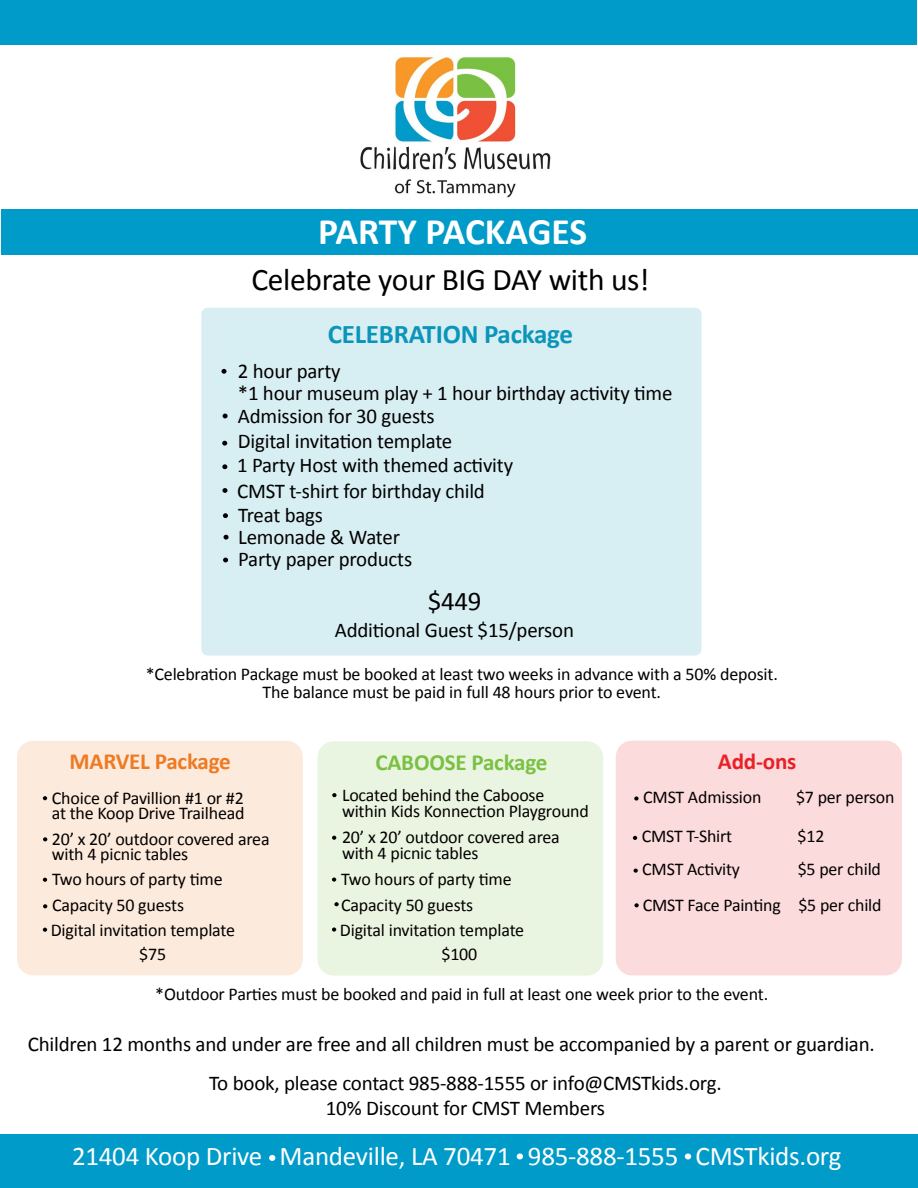
<style>
.page{position:relative;width:918px;height:1188px;background:#fff}
.page>*{position:absolute;margin:0;border:0;box-sizing:border-box;transform-origin:0 0}
.t1{font:700 37.5px "Calibri";letter-spacing:-.01em;color:#fff}
.t2{font:31.5px "Calibri";letter-spacing:-.01em;color:#020000}
.t3{font:27px "Calibri";letter-spacing:-.01em;color:#fff}
.t4{font:700 27px "Calibri";letter-spacing:-.01em;color:#0b95b8}
.t5{font:27px "Calibri";color:#020000}
.t6{font:700 23.1px "Calibri";letter-spacing:-.01em;color:#7ac143}
.t7{font:700 23.1px "Calibri";letter-spacing:-.01em;color:#ee7a23}
.t8{font:700 23.1px "Calibri";letter-spacing:-.01em;color:#e82128}
.t9{font:21px/22.5px "Calibri";letter-spacing:-.01em;color:#020000}
.t10{font:21px/25.2px "Calibri";letter-spacing:-.01em;color:#000;text-align:center}
.t11{font:21px/25.3px "Calibri";letter-spacing:-.01em;color:#010101}
.t12{font:18px/15.5px "Calibri";letter-spacing:-.01em;color:#020000}
.t13{font:18px/18px "Calibri";letter-spacing:-.01em;color:#010101;text-align:center}
</style>
<div class="page">
<img style="left:360px;top:55px;width:191px;height:143px">
<div style="left:0;top:0;width:916px;height:45px;background:#009bc9"></div>
<div style="left:1px;top:209px;width:917px;height:45px;background:#009bc9"></div>
<div style="left:0;top:1135px;width:918px;height:53px;background:#009bc9"></div>
<div style="left:616px;top:741px;width:286px;height:234px;background:#fbdbdc"></div>
<svg style="left:633px;top:836px;width:4px;height:4px"></svg>
<svg style="left:634px;top:869px;width:4px;height:4px"></svg>
<svg style="left:634px;top:903px;width:5px;height:4px"></svg>
<svg style="left:634px;top:796px;width:5px;height:5px"></svg>
<div style="left:17px;top:741px;width:286px;height:234px;background:#fceadc"></div>
<svg style="left:43px;top:796px;width:4px;height:4px"></svg>
<svg style="left:43px;top:837px;width:4px;height:4px"></svg>
<svg style="left:43px;top:878px;width:4px;height:4px"></svg>
<svg style="left:43px;top:928px;width:4px;height:4px"></svg>
<svg style="left:43px;top:904px;width:4px;height:4px"></svg>
<div style="left:317px;top:741px;width:286px;height:235px;background:#eaf5e1"></div>
<svg style="left:332px;top:878px;width:4px;height:4px"></svg>
<svg style="left:332px;top:927px;width:4px;height:5px"></svg>
<svg style="left:334px;top:902px;width:5px;height:4px"></svg>
<svg style="left:332px;top:793px;width:5px;height:4px"></svg>
<svg style="left:332px;top:836px;width:4px;height:4px"></svg>
<div style="left:201px;top:308px;width:501px;height:348px;background:#d7eef3"></div>
<svg style="left:223px;top:414px;width:5px;height:4px"></svg>
<svg style="left:222px;top:464px;width:5px;height:5px"></svg>
<svg style="left:222px;top:488px;width:5px;height:5px"></svg>
<svg style="left:222px;top:441px;width:5px;height:5px"></svg>
<svg style="left:685px;top:1153px;width:6px;height:6px"></svg>
<svg style="left:517px;top:1153px;width:6px;height:6px"></svg>
<svg style="left:269px;top:1155px;width:6px;height:6px"></svg>
<svg style="left:223px;top:513px;width:5px;height:5px"></svg>
<svg style="left:223px;top:558px;width:5px;height:4px"></svg>
<svg style="left:224px;top:535px;width:5px;height:5px"></svg>
<svg style="left:221px;top:369px;width:6px;height:5px"></svg>
<h1 class="t1" style="left:318px;top:208px;width:271px">PARTY PACKAGES</h1>
<h2 class="t2" style="left:251px;top:260px;width:400px">Celebrate your BIG DAY with us!</h2>
<h3 class="t4" style="left:328px;top:317px;width:247px">CELEBRATION Package</h3>
<p class="t9" style="left:238px;top:360px;width:436px">2 hour party<br>*1 hour museum play + 1 hour birthday activity time<br>Admission for 30 guests</p>
<p class="t11" style="left:237px;top:453px;width:278px">1 Party Host with themed activity<br>CMST t-shirt for birthday child</p>
<p class="t9" style="left:238px;top:504px;width:176px;line-height:21.8px">Treat bags<br>Lemonade &amp; Water<br>Party paper products</p>
<h3 class="t5" style="left:428px;top:584px;width:55px">$449</h3>
<p class="t9" style="left:335px;top:618px;width:241px">Additional Guest $15/person</p>
<p class="t9" style="left:238px;top:430px;width:216px">Digital invitation template</p>
<p class="t13" style="left:146px;top:665px;width:634px">*Celebration Package must be booked at least two weeks in advance with a 50% deposit.<br>The balance must be paid in full 48 hours prior to event.</p>
<p class="t7" style="left:70px;top:747px;width:163px">MARVEL Package</p>
<p class="t12" style="left:52px;top:790px;width:194px">Choice of Pavillion #1 or #2 at the Koop Drive Trailhead</p>
<p class="t6" style="left:376px;top:748px;width:173px">CABOOSE Package</p>
<p class="t12" style="left:342px;top:788px;width:248px">Located behind the Caboose within Kids Konnection Playground</p>
<p class="t8" style="left:718px;top:747px;width:80px">Add-ons</p>
<p class="t12" style="left:643px;top:789px;width:120px">CMST Admission</p>
<p class="t12" style="left:796px;top:789px;width:100px">$7 per person</p>
<p class="t12" style="left:52px;top:831px;width:219px">20’ x 20’ outdoor covered area with 4 picnic tables</p>
<p class="t12" style="left:342px;top:830px;width:219px">20’ x 20’ outdoor covered area with 4 picnic tables</p>
<p class="t12" style="left:52px;top:871px;width:172px">Two hours of party time</p>
<p class="t12" style="left:51px;top:923px;width:186px">Digital invitation template</p>
<p class="t12" style="left:52px;top:897px;width:134px">Capacity 50 guests</p>
<p class="t12" style="left:341px;top:871px;width:172px">Two hours of party time</p>
<p class="t12" style="left:340px;top:922px;width:186px">Digital invitation template</p>
<p class="t12" style="left:341px;top:897px;width:134px">Capacity 50 guests</p>
<p class="t12" style="left:642px;top:828px;width:92px">CMST T-Shirt</p>
<p class="t12" style="left:798px;top:828px;width:28px">$12</p>
<p class="t12" style="left:642px;top:862px;width:99px">CMST Activity</p>
<p class="t12" style="left:798px;top:851px;width:85px;line-height:36.2px">$5 per child $5 per child</p>
<p class="t12" style="left:643px;top:897px;width:140px">CMST Face Painting</p>
<p class="t12" style="left:139px;top:946px;width:28px">$75</p>
<p class="t12" style="left:441px;top:946px;width:37px">$100</p>
<p class="t13" style="left:155px;top:985px;width:614px">*Outdoor Parties must be booked and paid in full at least one week prior to the event.</p>
<p class="t10" style="left:28px;top:1032px;width:849px">Children 12 months and under are free and all children must be accompanied by a parent or guardian.</p>
<p class="t10" style="left:209px;top:1070px;width:514px">To book, please contact 985-888-1555 or info@CMSTkids.org.<br>10% Discount for CMST Members</p>
<h3 class="t3" style="left:72px;top:1139px;width:771px">21404 Koop Drive Mandeville, LA 70471 985-888-1555 CMSTkids.org</h3>
</div>
